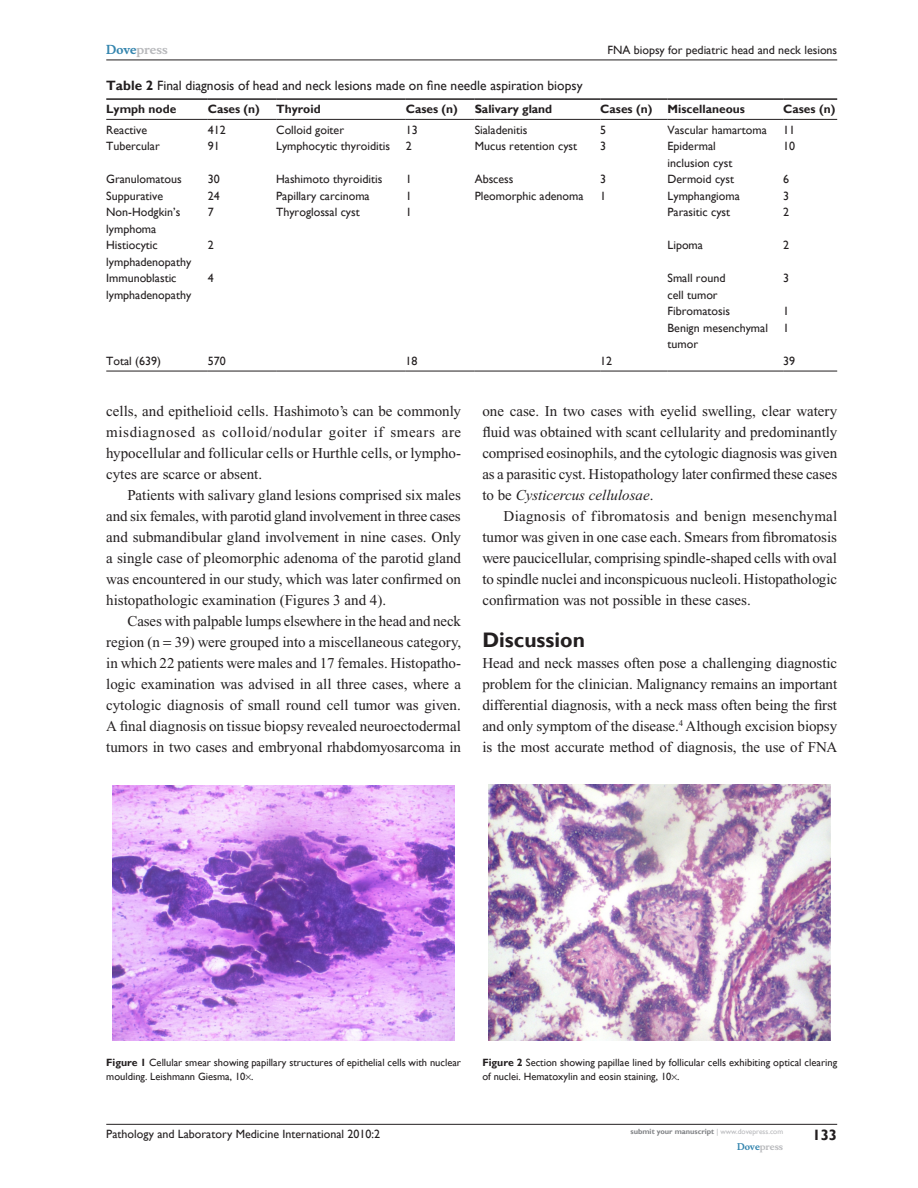
<style>
.page{position:relative;width:918px;height:1188px;background:#fff}
.page>*{position:absolute;margin:0;border:0;box-sizing:border-box;transform-origin:0 0}
.t1{font:700 21px "Gill Sans";color:#231f20}
.t2{font:15px/21px "Times New Roman";color:#231f20;text-align:justify}
.t3{font:700 15px "Gill Sans";color:#231f20}
.t4{font:13.5px "Gill Sans";color:#231f20}
.t5{font:12px/16.5px "Gill Sans";color:#231f20}
.t6{font:700 12px "Gill Sans";color:#231f20}
.t7{font:700 12px "Musee";color:#b8b9bc}
.t8{font:10.5px/13.5px "Gill Sans";color:#231f20}
.t9{font:700 9px "Musee";color:#b8b9bc}
.t10{font:700 7.5px "Gill Sans";color:#808285}
.s1{color:#3485ae}
.s2{font-weight:700}
.s3{font-style:italic}
.s4{font-weight:400;color:#b8b9bc}
</style>
<div class="page">
<hr style="left:106px;top:1124px;width:731px;height:1px;background:#231f20">
<hr style="left:106px;top:60px;width:731px;height:1px;background:#231f20">
<hr style="left:106px;top:119px;width:102px;height:1px;background:#231f20">
<hr style="left:208px;top:119px;width:68px;height:1px;background:#231f20">
<hr style="left:276px;top:119px;width:130px;height:1px;background:#231f20">
<hr style="left:406px;top:119px;width:69px;height:1px;background:#231f20">
<hr style="left:475px;top:119px;width:125px;height:1px;background:#231f20">
<hr style="left:600px;top:119px;width:68px;height:1px;background:#231f20">
<hr style="left:668px;top:119px;width:115px;height:1px;background:#231f20">
<hr style="left:783px;top:119px;width:54px;height:1px;background:#231f20">
<hr style="left:106px;top:371px;width:102px;height:1px;background:#231f20">
<hr style="left:208px;top:371px;width:68px;height:1px;background:#231f20">
<hr style="left:276px;top:371px;width:130px;height:1px;background:#231f20">
<hr style="left:406px;top:371px;width:69px;height:1px;background:#231f20">
<hr style="left:475px;top:371px;width:125px;height:1px;background:#231f20">
<hr style="left:600px;top:371px;width:68px;height:1px;background:#231f20">
<hr style="left:668px;top:371px;width:115px;height:1px;background:#231f20">
<hr style="left:783px;top:371px;width:54px;height:1px;background:#231f20">
<hr style="left:106px;top:98px;width:102px;height:2px;background:#231f20">
<hr style="left:208px;top:98px;width:68px;height:2px;background:#231f20">
<hr style="left:276px;top:98px;width:130px;height:2px;background:#231f20">
<hr style="left:406px;top:98px;width:69px;height:2px;background:#231f20">
<hr style="left:475px;top:98px;width:125px;height:2px;background:#231f20">
<hr style="left:600px;top:98px;width:68px;height:2px;background:#231f20">
<hr style="left:668px;top:98px;width:115px;height:2px;background:#231f20">
<hr style="left:783px;top:98px;width:54px;height:2px;background:#231f20">
<img style="left:113px;top:786px;width:342px;height:255px">
<img style="left:489px;top:785px;width:342px;height:256px">
<p class="t7" style="left:106px;top:43px;width:63px"><span class="s1">Dove</span>press</p>
<p class="t5" style="left:607px;top:42px;width:231px">FNA biopsy for pediatric head and neck lesions</p>
<p class="t4" style="left:106px;top:78px;width:478px"><span class="s2">Table 2</span> Final diagnosis of head and neck lesions made on fine needle aspiration biopsy</p>
<p class="t6" style="left:106px;top:102px;width:72px">Lymph node</p>
<p class="t6" style="left:208px;top:102px;width:54px">Cases (n)</p>
<p class="t6" style="left:276px;top:102px;width:46px">Thyroid</p>
<p class="t6" style="left:406px;top:102px;width:54px">Cases (n)</p>
<p class="t6" style="left:475px;top:102px;width:79px">Salivary gland</p>
<p class="t6" style="left:600px;top:102px;width:54px">Cases (n)</p>
<p class="t6" style="left:668px;top:102px;width:79px">Miscellaneous</p>
<p class="t6" style="left:783px;top:102px;width:54px">Cases (n)</p>
<p class="t5" style="left:106px;top:122px;width:43px">Reactive</p>
<p class="t5" style="left:208px;top:122px;width:19px">412</p>
<p class="t5" style="left:276px;top:122px;width:69px">Colloid goiter</p>
<p class="t5" style="left:406px;top:122px;width:13px">13</p>
<p class="t5" style="left:475px;top:122px;width:54px">Sialadenitis</p>
<p class="t5" style="left:600px;top:122px;width:7px">5</p>
<p class="t5" style="left:668px;top:122px;width:101px">Vascular hamartoma</p>
<p class="t5" style="left:783px;top:122px;width:13px">11</p>
<p class="t5" style="left:106px;top:138px;width:55px">Tubercular</p>
<p class="t5" style="left:208px;top:138px;width:13px">91</p>
<p class="t5" style="left:276px;top:138px;width:115px">Lymphocytic thyroiditis</p>
<p class="t5" style="left:406px;top:138px;width:7px">2</p>
<p class="t5" style="left:475px;top:138px;width:104px">Mucus retention cyst</p>
<p class="t5" style="left:600px;top:138px;width:7px">3</p>
<p class="t5" style="left:668px;top:138px;width:66px">Epidermal inclusion cyst</p>
<p class="t5" style="left:783px;top:138px;width:13px">10</p>
<p class="t5" style="left:106px;top:171px;width:77px">Granulomatous</p>
<p class="t5" style="left:208px;top:171px;width:13px">30</p>
<p class="t5" style="left:276px;top:171px;width:108px">Hashimoto thyroiditis</p>
<p class="t5" style="left:406px;top:171px;width:7px">1</p>
<p class="t5" style="left:475px;top:171px;width:40px">Abscess</p>
<p class="t5" style="left:600px;top:171px;width:7px">3</p>
<p class="t5" style="left:668px;top:171px;width:68px">Dermoid cyst</p>
<p class="t5" style="left:783px;top:171px;width:7px">6</p>
<p class="t5" style="left:106px;top:188px;width:58px">Suppurative</p>
<p class="t5" style="left:208px;top:188px;width:13px">24</p>
<p class="t5" style="left:276px;top:188px;width:95px">Papillary carcinoma</p>
<p class="t5" style="left:406px;top:188px;width:7px">1</p>
<p class="t5" style="left:475px;top:188px;width:110px">Pleomorphic adenoma</p>
<p class="t5" style="left:600px;top:188px;width:7px">1</p>
<p class="t5" style="left:668px;top:188px;width:74px">Lymphangioma</p>
<p class="t5" style="left:783px;top:188px;width:7px">3</p>
<p class="t5" style="left:106px;top:204px;width:76px">Non-Hodgkin’s lymphoma</p>
<p class="t5" style="left:208px;top:204px;width:7px">7</p>
<p class="t5" style="left:276px;top:204px;width:85px">Thyroglossal cyst</p>
<p class="t5" style="left:406px;top:204px;width:7px">1</p>
<p class="t5" style="left:668px;top:204px;width:64px">Parasitic cyst</p>
<p class="t5" style="left:783px;top:204px;width:7px">2</p>
<p class="t5" style="left:106px;top:237px;width:87px">Histiocytic lymphadenopathy</p>
<p class="t5" style="left:208px;top:237px;width:7px">2</p>
<p class="t5" style="left:668px;top:237px;width:37px">Lipoma</p>
<p class="t5" style="left:783px;top:237px;width:7px">2</p>
<p class="t5" style="left:106px;top:270px;width:87px">Immunoblastic lymphadenopathy</p>
<p class="t5" style="left:208px;top:270px;width:7px">4</p>
<p class="t5" style="left:668px;top:270px;width:59px">Small round cell tumor</p>
<p class="t5" style="left:783px;top:270px;width:7px">3</p>
<p class="t5" style="left:668px;top:303px;width:64px">Fibromatosis</p>
<p class="t5" style="left:783px;top:303px;width:7px">1</p>
<p class="t5" style="left:668px;top:320px;width:102px">Benign mesenchymal tumor</p>
<p class="t5" style="left:783px;top:320px;width:7px">1</p>
<p class="t5" style="left:106px;top:353px;width:56px">Total (639)</p>
<p class="t5" style="left:208px;top:353px;width:19px">570</p>
<p class="t5" style="left:406px;top:353px;width:13px">18</p>
<p class="t5" style="left:600px;top:353px;width:13px">12</p>
<p class="t5" style="left:783px;top:353px;width:13px">39</p>
<p class="t2" style="left:106px;top:400px;width:357px">cells, and epithelioid cells. Hashimoto’s can be commonly misdiagnosed as colloid/nodular goiter if smears are hypocellular and follicular cells or Hurthle cells, or lympho&shy;cytes are scarce or absent.</p>
<p class="t2" style="left:106px;top:484px;width:356px;text-indent:21px">Patients with salivary gland lesions comprised six males and six females, with parotid gland involvement in three cases and submandibular gland involvement in nine cases. Only a single case of pleomorphic adenoma of the parotid gland was encountered in our study, which was later confirmed on histopathologic examination (Figures 3 and 4).</p>
<p class="t2" style="left:106px;top:610px;width:356px;text-indent:21px">Cases with palpable lumps elsewhere in the head and neck region (n 39) were grouped into a miscellaneous category, in which 22 patients were males and 17 females. Histopatho&shy;logic examination was advised in all three cases, where a cytologic diagnosis of small round cell tumor was given.<br>A final diagnosis on tissue biopsy revealed neuroectodermal tumors in two cases and embryonal rhabdomyosarcoma in</p>
<p class="t2" style="left:482px;top:400px;width:356px">one case. In two cases with eyelid swelling, clear watery fluid was obtained with scant cellularity and predominantly comprised eosinophils, and the cytologic diagnosis was given as a parasitic cyst. Histopathology later confirmed these cases to be <span class="s3">Cysticercus cellulosae</span>.</p>
<p class="t2" style="left:482px;top:505px;width:356px;text-indent:21px">Diagnosis of fibromatosis and benign mesenchymal tumor was given in one case each. Smears from fibromatosis were paucicellular, comprising spindle-shaped cells with oval to spindle nuclei and inconspicuous nucleoli. Histopathologic confirmation was not possible in these cases.</p>
<h1 class="t1" style="left:482px;top:627px;width:104px">Discussion</h1>
<p class="t2" style="left:482px;top:652px;width:356px">Head and neck masses often pose a challenging diagnostic problem for the clinician. Malignancy remains an important differential diagnosis, with a neck mass often being the first and only symptom of the disease.<sup>4</sup> Although excision biopsy is the most accurate method of diagnosis, the use of FNA</p>
<p class="t8" style="left:106px;top:1056px;width:356px"><span class="s2">Figure 1</span> Cellular smear showing papillary structures of epithelial cells with nuclear moulding. Leishmann Giesma, 10 .</p>
<p class="t8" style="left:482px;top:1056px;width:356px"><span class="s2">Figure 2</span> Section showing papillae lined by follicular cells exhibiting optical clearing of nuclei. Hematoxylin and eosin staining, 10 .</p>
<p class="t5" style="left:106px;top:1126px;width:275px">Pathology and Laboratory Medicine International 2010:2</p>
<p class="t10" style="left:631px;top:1127px;width:154px">submit your manuscript <span class="s4">| www.dovepress.com</span></p>
<p class="t9" style="left:737px;top:1141px;width:48px"><span class="s1">Dove</span>press</p>
<p class="t3" style="left:812px;top:1126px;width:26px">133</p>
</div>
